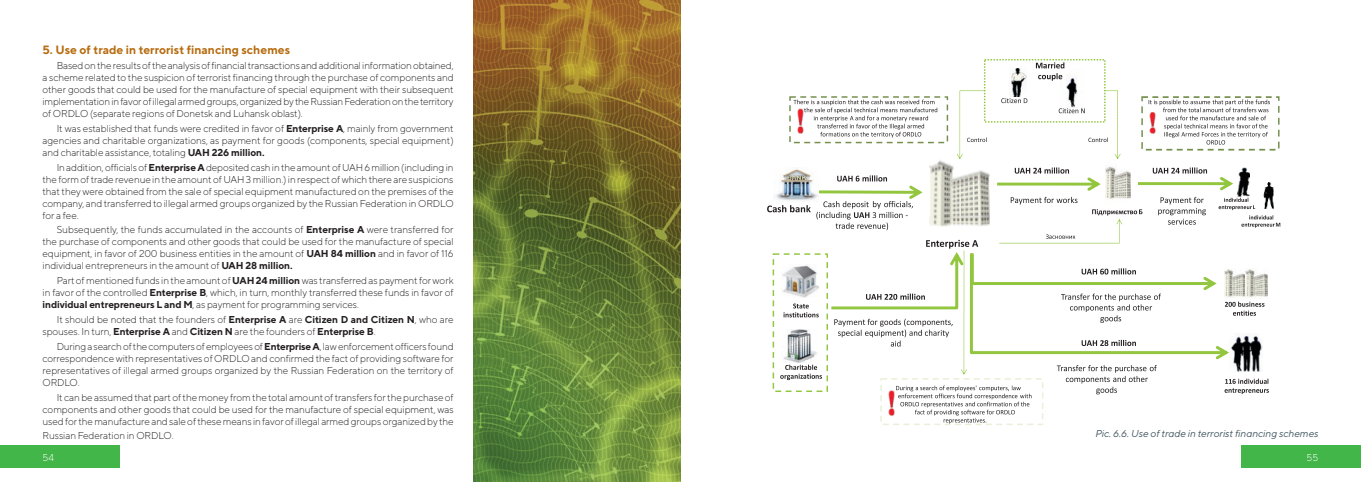
<style>
.page{position:relative;width:1361px;height:482px;background:#fff}
.page>*{position:absolute;margin:0;border:0;box-sizing:border-box;transform-origin:0 0}
.t1{font:700 12px "TT Norms";color:#b76d11}
.t2{font:300 10px/12px "TT Norms";letter-spacing:-.01em;color:#231f20;text-align:justify}
.t3{font:italic 10px "TT Norms";color:#3e535d}
.t4{font:300 10px "TT Norms";color:#fff}
.s1{font-weight:700}
</style>
<div class="page">
<div style="left:0;top:445px;width:119px;height:23px;background:#42b649"></div>
<div style="left:1242px;top:445px;width:119px;height:23px;background:#42b649"></div>
<img style="left:929px;top:160px;width:25px;height:7px">
<svg style="left:1141px;top:96px;width:138px;height:55px"></svg>
<svg style="left:789px;top:96px;width:159px;height:47px"></svg>
<svg style="left:957px;top:59px;width:163px;height:100px"></svg>
<svg style="left:767px;top:167px;width:513px;height:258px"></svg>
<img style="left:473px;top:0;width:207px;height:482px">
<p class="t1" style="left:43px;top:42px;width:249px">5. Use of trade in terrorist financing schemes</p>
<p class="t2" style="left:43px;top:59px;width:413px;text-indent:14px">Basedontheresultsoftheanalysisoffinancialtransactionsandadditional informationobtained, a scheme related to the suspicion of terrorist financing through the purchase of components and other goods that could be used for the manufacture of special equipment with their subsequent implementationinfavorofillegalarmedgroups,organizedbytheRussianFederationontheterritory of ORDLO (separate regions of Donetsk and Luhansk oblast).</p>
<p class="t2" style="left:43px;top:122px;width:413px;text-indent:14px">It was established that funds were credited in favor of <span class="s1">Enterprise A</span>, mainly from government agencies and charitable organizations, as payment for goods (components, special equipment) and charitable assistance, totaling <span class="s1">UAH 226 million.</span></p>
<p class="t2" style="left:42px;top:161px;width:413px;text-indent:14px">Inaddition,officialsof<span class="s1">Enterprise A</span>depositedcashintheamountofUAH6million(includingin the formoftrade revenue inthe amountofUAH3million.)inrespectof whichthere are suspicions that they were obtained from the sale of special equipment manufactured on the premises of the company, and transferred to illegal armed groups organized by the Russian Federation in ORDLO for a fee.</p>
<p class="t2" style="left:43px;top:224px;width:413px;text-indent:14px">Subsequently, the funds accumulated in the accounts of <span class="s1">Enterprise A</span> were transferred for the purchase of components and other goods that could be used for the manufacture of special equipment, in favor of 200 business entities in the amount of <span class="s1">UAH 84 million</span> and in favor of 116 individual entrepreneurs in the amount of <span class="s1">UAH 28 million.</span></p>
<p class="t2" style="left:43px;top:274px;width:413px;text-indent:14px">Partofmentionedfunds inthe amountof<span class="s1">UAH24 million</span> was transferredaspaymentforwork in favor of the controlled <span class="s1">Enterprise B</span>, which, in turn, monthly transferred these funds in favor of <span class="s1">individual entrepreneurs L and M</span>, as payment for programming services.</p>
<p class="t2" style="left:43px;top:313px;width:413px;text-indent:14px">It should be noted that the founders of <span class="s1">Enterprise A</span> are <span class="s1">Citizen D and Citizen N</span>, who are spouses. In turn, <span class="s1">Enterprise A</span> and <span class="s1">Citizen N</span> are the founders of <span class="s1">Enterprise B</span>.</p>
<p class="t2" style="left:42px;top:340px;width:413px;text-indent:14px">Duringasearchofthecomputersofemployeesof<span class="s1">Enterprise A</span>, lawenforcementofficers found correspondence with representatives of ORDLO and confirmed the fact of providing software for representatives of illegal armed groups organized by the Russian Federation on the territory of ORDLO.</p>
<p class="t2" style="left:43px;top:391px;width:413px;text-indent:14px">It canbe assumedthatpartofthemoney fromthe total amountoftransfers forthepurchaseof components and other goods that could be used for the manufacture of special equipment, was usedforthemanufactureandsaleofthesemeans infavorofillegal armedgroupsorganizedby the</p>
<p class="t2" style="left:43px;top:429px;width:133px">Russian Federation in ORDLO.</p>
<p class="t3" style="left:1095px;top:427px;width:225px">Pic. 6.6. Use of trade in terrorist financing schemes</p>
<p class="t4" style="left:43px;top:452px;width:13px">54</p>
<p class="t4" style="left:1306px;top:452px;width:13px">55</p>
</div>
